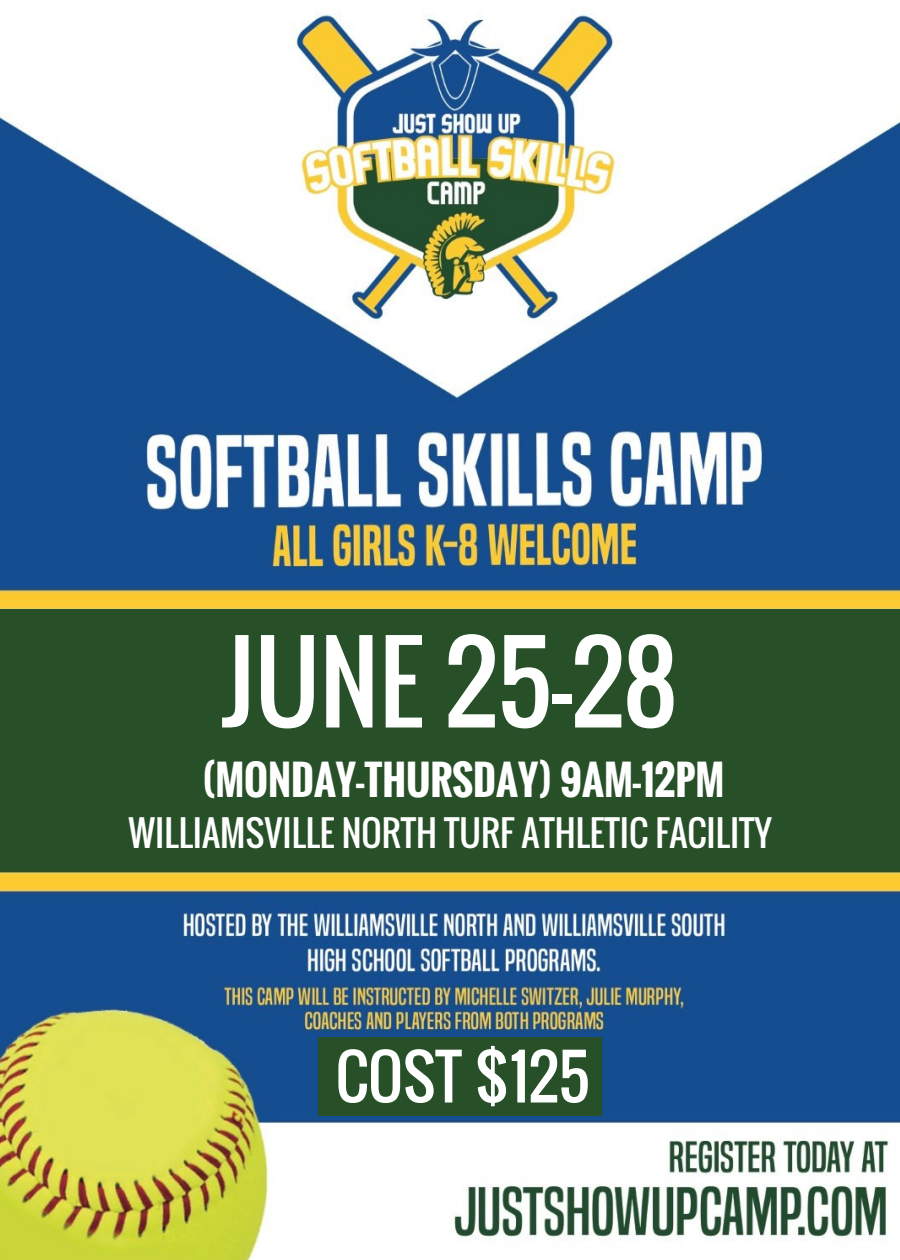
<style>
.page{position:relative;width:900px;height:1260px;background:#fff}
.page>*{position:absolute;margin:0;border:0;box-sizing:border-box;transform-origin:0 0}
.t1{font:105.75px "Oswald";color:#fff}
.t2{font:60.5px "Oswald";color:#fff}
.t3{font:700 40.25px "Oswald";color:#fff}
.t4{font:35.25px "Oswald";color:#fff}
</style>
<div class="page">
<img style="left:0;top:14px;width:900px;height:1246px">
<div style="left:0;top:806px;width:900px;height:64px;background:#275028"></div>
<div style="left:0;top:609px;width:900px;height:26px;background:#275028"></div>
<div style="left:0;top:634px;width:900px;height:174px;background:#275028"></div>
<div style="left:319px;top:1037px;width:283px;height:79px;background:#275028"></div>
<h1 class="t1" style="left:222px;top:601px;width:456px">JUNE 25-28</h1>
<p class="t3" style="left:202px;top:749px;width:524px">(MONDAY-THURSDAY) 9AM-12PM</p>
<p class="t4" style="left:129px;top:805px;width:645px">WILLIAMSVILLE NORTH TURF ATHLETIC FACILITY</p>
<h2 class="t2" style="left:336px;top:1030px;width:256px">COST $125</h2>
</div>
